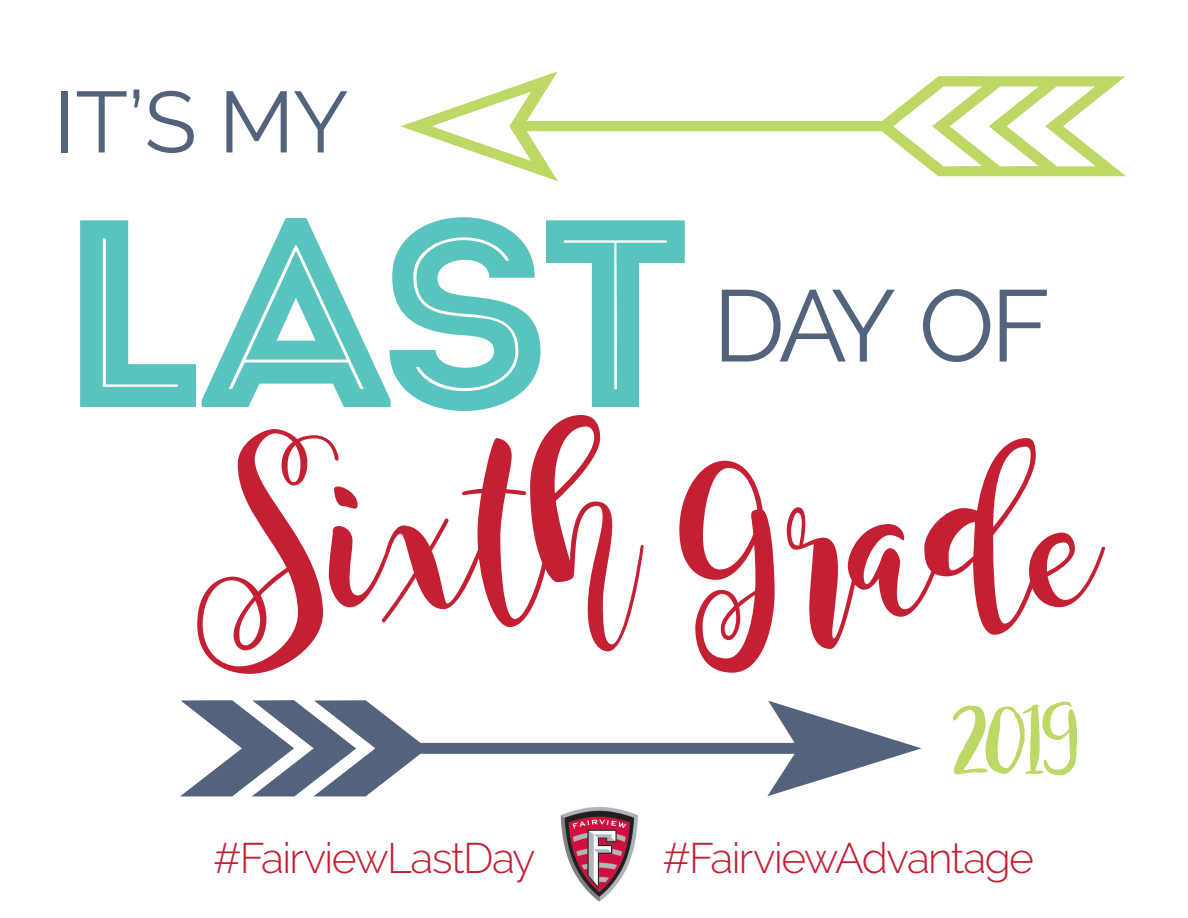
<style>
.page{position:relative;width:1188px;height:918px;background:#fff}
.page>*{position:absolute;margin:0;border:0;box-sizing:border-box;transform-origin:0 0}
.t1{font:266.85px "Intro Inline";color:#59c3bd}
.t2{font:150px "Magnolia Sky";letter-spacing:-.015em;color:#c41f32}
.t3{font:101.25px "Raleway";color:#53637c}
.t4{font:90.3px "bromello";color:#bed865}
.t5{font:86.25px "Raleway";color:#53637c}
.t6{font:300 42.6px "Raleway";letter-spacing:-.04em;color:#c41f32}
</style>
<div class="page">
<svg style="left:400px;top:71px;width:726px;height:110px"></svg>
<svg style="left:180px;top:700px;width:133px;height:96px"></svg>
<svg style="left:313px;top:700px;width:609px;height:96px"></svg>
<img style="left:560px;top:807px;width:78px;height:95px">
<p class="t5" style="left:54px;top:72px;width:296px">IT’S MY</p>
<p class="t1" style="left:57px;top:154px;width:635px">LAST</p>
<p class="t3" style="left:713px;top:267px;width:339px">DAY OF</p>
<p class="t2" style="left:211px;top:468px;width:893px">Sixth Grade</p>
<p class="t4" style="left:953px;top:686px;width:126px">2019</p>
<p class="t6" style="left:213px;top:834px;width:324px">#FairviewLastDay</p>
<p class="t6" style="left:663px;top:834px;width:373px">#FairviewAdvantage</p>
</div>
